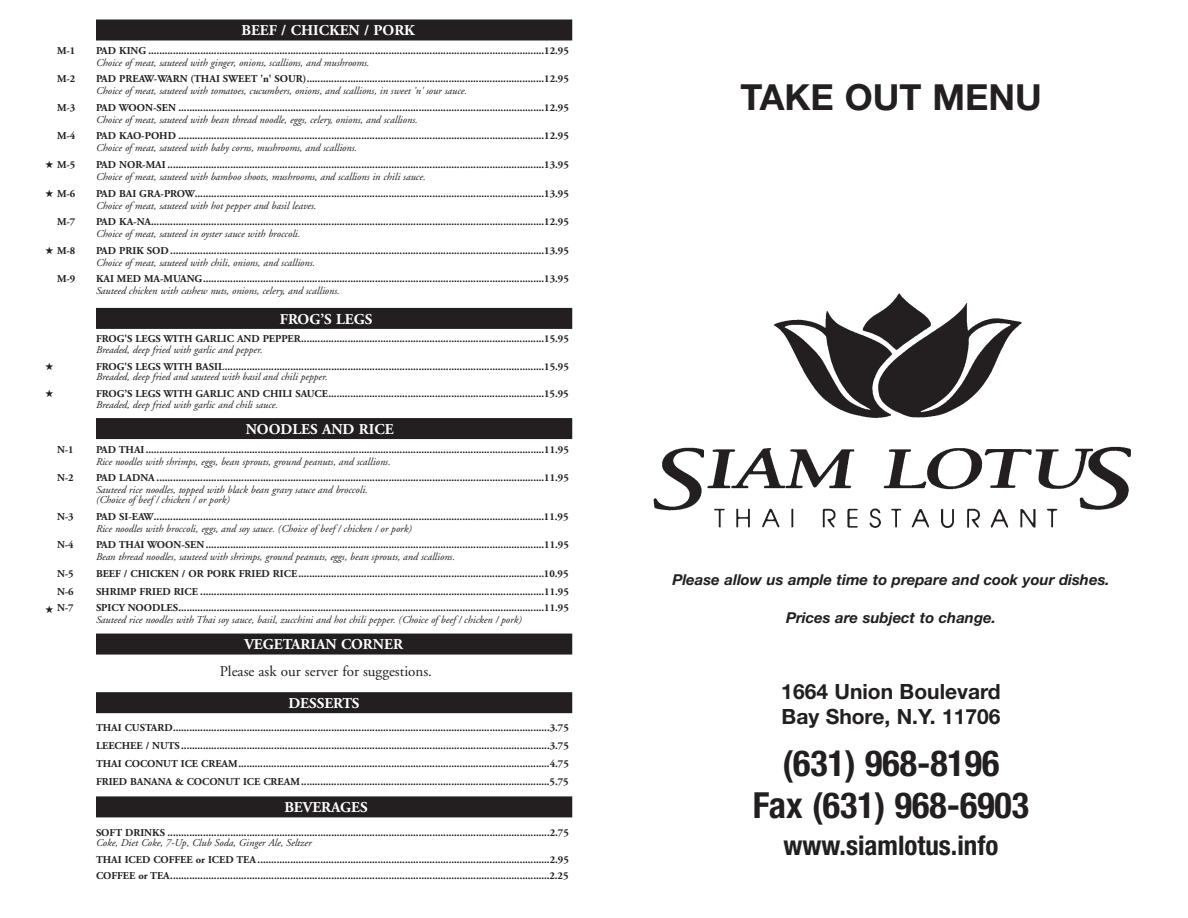
<style>
.page{position:relative;width:1188px;height:918px;background:#fff}
.page>*{position:absolute;margin:0;border:0;box-sizing:border-box;transform-origin:0 0}
.t1{font:700 condensed 36px/41.8px "Helvetica Neue";color:#231f20;text-align:center}
.t2{font:700 36px "Helvetica Neue";color:#231f20}
.t3{font:700 condensed 27px "Helvetica Neue";color:#231f20}
.t4{font:700 21px/25.2px "Helvetica Neue";color:#231f20}
.t5{font:italic 700 15px "Helvetica Neue";color:#231f20}
.t6{font:700 15px "Adobe Garamond";color:#fff}
.t7{font:15px "Adobe Garamond";color:#231f20}
.t8{font:700 10.5px/18px "Adobe Garamond";color:#231f20;text-align:justify}
.t9{font:italic 10.5px/10.5px "Adobe Garamond";color:#231f20}
</style>
<div class="page">
<img style="left:653px;top:293px;width:478px;height:235px">
<div style="left:96px;top:20px;width:476px;height:20px;background:#231f20"></div>
<div style="left:96px;top:308px;width:476px;height:21px;background:#231f20"></div>
<div style="left:96px;top:418px;width:476px;height:21px;background:#231f20"></div>
<div style="left:96px;top:634px;width:476px;height:21px;background:#231f20"></div>
<div style="left:96px;top:692px;width:476px;height:21px;background:#231f20"></div>
<div style="left:96px;top:796px;width:476px;height:21px;background:#231f20"></div>
<h3 class="t6" style="left:241px;top:25px;width:175px">BEEF / CHICKEN / PORK</h3>
<p class="t8" style="left:57px;top:43px;width:20px">M-1</p>
<p class="t8" style="left:96px;top:43px;width:474px">PAD KING .................................................................................................................................................12.95</p>
<p class="t9" style="left:96px;top:58px;width:275px">Choice of meat, sauteed with ginger, onions, scallions, and mushrooms.</p>
<p class="t8" style="left:57px;top:71px;width:20px">M-2</p>
<p class="t8" style="left:96px;top:71px;width:474px">PAD PREAW-WARN (THAI SWEET 'n' SOUR).......................................................................................12.95</p>
<p class="t9" style="left:96px;top:87px;width:373px">Choice of meat, sauteed with tomatoes, cucumbers, onions, and scallions, in sweet 'n' sour sauce.</p>
<p class="t8" style="left:57px;top:99px;width:20px">M-3</p>
<p class="t8" style="left:96px;top:99px;width:474px">PAD WOON-SEN ......................................................................................................................................12.95</p>
<p class="t9" style="left:96px;top:115px;width:323px">Choice of meat, sauteed with bean thread noodle, eggs, celery, onions, and scallions.</p>
<p class="t8" style="left:57px;top:128px;width:20px">M-4</p>
<p class="t8" style="left:96px;top:128px;width:474px">PAD KAO-POHD ......................................................................................................................................12.95</p>
<p class="t9" style="left:96px;top:144px;width:263px">Choice of meat, sauteed with baby corns, mushrooms, and scallions.</p>
<p class="t8" style="left:45px;top:157px;width:32px">★ M-5</p>
<p class="t8" style="left:96px;top:157px;width:474px">PAD NOR-MAI ..........................................................................................................................................13.95</p>
<p class="t9" style="left:96px;top:172px;width:331px">Choice of meat, sauteed with bamboo shoots, mushrooms, and scallions in chili sauce.</p>
<p class="t8" style="left:45px;top:185px;width:32px">★ M-6</p>
<p class="t8" style="left:96px;top:185px;width:474px">PAD BAI GRA-PROW................................................................................................................................13.95</p>
<p class="t9" style="left:96px;top:201px;width:222px">Choice of meat, sauteed with hot pepper and basil leaves.</p>
<p class="t8" style="left:57px;top:214px;width:20px">M-7</p>
<p class="t8" style="left:96px;top:214px;width:474px">PAD KA-NA................................................................................................................................................12.95</p>
<p class="t9" style="left:96px;top:230px;width:206px">Choice of meat, sauteed in oyster sauce with broccoli.</p>
<p class="t8" style="left:45px;top:243px;width:32px">★ M-8</p>
<p class="t8" style="left:96px;top:243px;width:474px">PAD PRIK SOD .........................................................................................................................................13.95</p>
<p class="t9" style="left:96px;top:258px;width:221px">Choice of meat, sauteed with chili, onions, and scallions.</p>
<p class="t8" style="left:57px;top:271px;width:20px">M-9</p>
<p class="t8" style="left:96px;top:271px;width:474px">KAI MED MA-MUANG.............................................................................................................................13.95</p>
<p class="t9" style="left:96px;top:287px;width:245px">Sauteed chicken with cashew nuts, onions, celery, and scallions.</p>
<h3 class="t6" style="left:280px;top:313px;width:94px">FROG’S LEGS</h3>
<p class="t8" style="left:96px;top:331px;width:474px">FROG'S LEGS WITH GARLIC AND PEPPER.........................................................................................15.95</p>
<p class="t9" style="left:96px;top:345px;width:168px">Breaded, deep fried with garlic and pepper.</p>
<p class="t8" style="left:96px;top:358px;width:474px">FROG'S LEGS WITH BASIL.....................................................................................................................15.95</p>
<p class="t9" style="left:96px;top:373px;width:233px">Breaded, deep fried and sauteed with basil and chili pepper.</p>
<p class="t8" style="left:96px;top:386px;width:474px">FROG’S LEGS WITH GARLIC AND CHILI SAUCE...............................................................................15.95</p>
<p class="t9" style="left:96px;top:400px;width:184px">Breaded, deep fried with garlic and chili sauce.</p>
<h3 class="t6" style="left:246px;top:423px;width:149px">NOODLES AND RICE</h3>
<p class="t8" style="left:57px;top:441px;width:18px">N-1</p>
<p class="t8" style="left:96px;top:441px;width:474px">PAD THAI..................................................................................................................................................11.95</p>
<p class="t9" style="left:96px;top:457px;width:296px">Rice noodles with shrimps, eggs, bean sprouts, ground peanuts, and scallions.</p>
<p class="t8" style="left:57px;top:470px;width:18px">N-2</p>
<p class="t8" style="left:96px;top:470px;width:474px">PAD LADNA ..............................................................................................................................................11.95</p>
<p class="t9" style="left:96px;top:485px;width:273px">Sauteed rice noodles, topped with black bean gravy sauce and broccoli. (Choice of beef / chicken / or pork)</p>
<p class="t8" style="left:57px;top:508px;width:18px">N-3</p>
<p class="t8" style="left:96px;top:508px;width:474px">PAD SI-EAW...............................................................................................................................................11.95</p>
<p class="t9" style="left:96px;top:524px;width:317px">Rice noodles with broccoli, eggs, and soy sauce. (Choice of beef / chicken / or pork)</p>
<p class="t8" style="left:57px;top:537px;width:18px">N-4</p>
<p class="t8" style="left:96px;top:537px;width:474px">PAD THAI WOON-SEN ............................................................................................................................11.95</p>
<p class="t9" style="left:96px;top:553px;width:361px">Bean thread noodles, sauteed with shrimps, ground peanuts, eggs, bean sprouts, and scallions.</p>
<p class="t8" style="left:57px;top:565px;width:18px">N-5</p>
<p class="t8" style="left:96px;top:565px;width:474px">BEEF / CHICKEN / OR PORK FRIED RICE..........................................................................................10.95</p>
<p class="t8" style="left:57px;top:583px;width:18px">N-6</p>
<p class="t8" style="left:96px;top:583px;width:474px">SHRIMP FRIED RICE ..............................................................................................................................11.95</p>
<p class="t8" style="left:45px;top:600px;width:30px">★ N-7</p>
<p class="t8" style="left:96px;top:600px;width:474px">SPICY NOODLES......................................................................................................................................11.95</p>
<p class="t9" style="left:96px;top:615px;width:427px">Sauteed rice noodles with Thai soy sauce, basil, zucchini and hot chili pepper. (Choice of beef / chicken / pork)</p>
<h3 class="t6" style="left:244px;top:639px;width:160px">VEGETARIAN CORNER</h3>
<h3 class="t7" style="left:220px;top:665px;width:214px">Please ask our server for suggestions.</h3>
<h3 class="t6" style="left:288px;top:697px;width:73px">DESSERTS</h3>
<p class="t8" style="left:96px;top:720px;width:474px">THAI CUSTARD..........................................................................................................................................3.75<br>LEECHEE / NUTS.......................................................................................................................................3.75<br>THAI COCONUT ICE CREAM..................................................................................................................4.75<br>FRIED BANANA &amp; COCONUT ICE CREAM...........................................................................................5.75</p>
<h3 class="t6" style="left:284px;top:802px;width:85px">BEVERAGES</h3>
<p class="t8" style="left:96px;top:824px;width:474px">SOFT DRINKS ............................................................................................................................................2.75</p>
<p class="t9" style="left:96px;top:838px;width:217px">Coke, Diet Coke, 7-Up, Club Soda, Ginger Ale, Seltzer</p>
<p class="t8" style="left:96px;top:852px;width:474px;line-height:16.5px">THAI ICED COFFEE or ICED TEA ...........................................................................................................2.95<br>COFFEE or TEA...........................................................................................................................................2.25</p>
<h1 class="t2" style="left:740px;top:84px;width:303px">TAKE OUT MENU</h1>
<h3 class="t5" style="left:672px;top:574px;width:439px">Please allow us ample time to prepare and cook your dishes.</h3>
<h3 class="t5" style="left:786px;top:613px;width:212px">Prices are subject to change.</h3>
<h3 class="t4" style="left:781px;top:681px;width:221px">1664 Union Boulevard<br>Bay Shore, N.Y. 11706</h3>
<h1 class="t1" style="left:753px;top:745px;width:278px">(631) 968-8196<br>Fax (631) 968-6903</h1>
<h2 class="t3" style="left:784px;top:835px;width:216px">www.siamlotus.info</h2>
</div>
